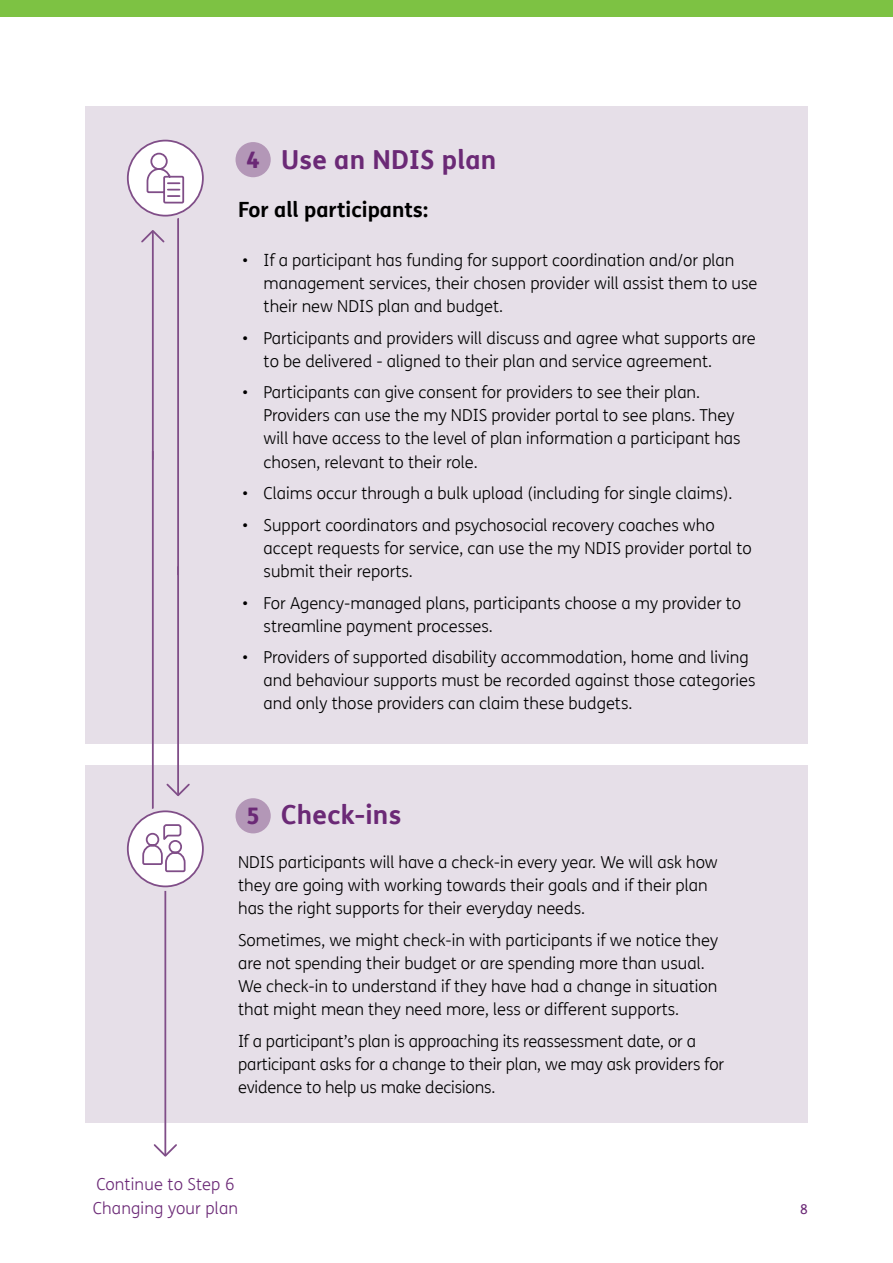
<style>
.page{position:relative;width:893px;height:1263px;background:#fff}
.page>*{position:absolute;margin:0;border:0;box-sizing:border-box;transform-origin:0 0}
.t1{font:700 26.25px "FS Me Pro";letter-spacing:.01em;color:#6b2976}
.t2{font:800 22.8px "FS Me Pro";color:#6b2976}
.t3{font:700 21px "FS Me Pro";color:#000}
.Body{font:300 16.5px/23.1px "FS Me Pro";color:#000}
.t4{font:300 16.5px/23.1px "FS Me Pro";letter-spacing:.01em;color:#6b2976}
.Page_footer{font:13.5px "FS Me Pro";color:#6b2976}
</style>
<div class="page">
<div style="left:0;top:0;width:893px;height:17px;background:#7dc243"></div>
<div style="left:85px;top:106px;width:723px;height:638px;background:#e6dfe8"></div>
<div style="left:236px;top:142px;width:35px;height:35px;background:#b397b7;border-radius:50%"></div>
<div style="left:85px;top:766px;width:723px;height:357px;background:#e6dfe8"></div>
<hr style="left:164px;top:842px;width:2px;height:313px;background:#804e88">
<svg style="left:153px;top:1142px;width:24px;height:15px"></svg>
<hr style="left:177px;top:197px;width:2px;height:378px;background:#804e88">
<hr style="left:177px;top:566px;width:2px;height:229px;background:#804e88">
<svg style="left:166px;top:782px;width:24px;height:15px"></svg>
<hr style="left:152px;top:451px;width:2px;height:404px;background:#804e88">
<hr style="left:152px;top:231px;width:2px;height:229px;background:#804e88">
<svg style="left:141px;top:230px;width:24px;height:14px"></svg>
<div style="left:123px;top:136px;width:84px;height:84px;border:9px solid #e6dfe8;border-radius:50%"></div>
<div style="left:128px;top:141px;width:75px;height:75px;background:#fff;border-radius:50%"></div>
<svg style="left:146px;top:152px;width:39px;height:52px"></svg>
<div style="left:127px;top:140px;width:77px;height:77px;border:2px solid #804e88;border-radius:50%"></div>
<div style="left:123px;top:807px;width:84px;height:84px;border:9px solid #e6dfe8;border-radius:50%"></div>
<div style="left:128px;top:811px;width:75px;height:75px;background:#fff;border-radius:50%"></div>
<svg style="left:142px;top:824px;width:44px;height:49px"></svg>
<div style="left:127px;top:810px;width:77px;height:77px;border:2px solid #804e88;border-radius:50%"></div>
<div style="left:236px;top:798px;width:35px;height:35px;background:#b397b7;border-radius:50%"></div>
<h3 class="t1" style="left:238px;top:139px;width:260px">4. Use an NDIS plan</h3>
<h4 class="t3" style="left:238px;top:193px;width:191px">For all participants:</h4>
<p class="Body" style="left:264px;top:248px;width:495px;text-indent:-21px">• If a participant has funding for support coordination and/or plan management services, their chosen provider will assist them to use their new NDIS plan and budget.</p>
<p class="Body" style="left:264px;top:326px;width:494px;text-indent:-21px">• Participants and providers will discuss and agree what supports are to be delivered - aligned to their plan and service agreement.</p>
<p class="Body" style="left:264px;top:380px;width:478px;text-indent:-21px">• Participants can give consent for providers to see their plan.<br>Providers can use the my NDIS provider portal to see plans. They will have access to the level of plan information a participant has chosen, relevant to their role.</p>
<p class="Body" style="left:242px;top:481px;width:492px">• Claims occur through a bulk upload (including for single claims).</p>
<p class="Body" style="left:264px;top:513px;width:490px;text-indent:-21px">• Support coordinators and psychosocial recovery coaches who accept requests for service, can use the my NDIS provider portal to submit their reports.</p>
<p class="Body" style="left:264px;top:591px;width:479px;text-indent:-21px">• For Agency-managed plans, participants choose a my provider to streamline payment processes.</p>
<p class="Body" style="left:264px;top:645px;width:493px;text-indent:-21px">• Providers of supported disability accommodation, home and living and behaviour supports must be recorded against those categories and only those providers can claim these budgets.</p>
<p class="t2" style="left:246px;top:142px;width:15px">4</p>
<h3 class="t1" style="left:238px;top:794px;width:165px">5. Check-ins</h3>
<p class="Body" style="left:238px;top:850px;width:481px">NDIS participants will have a check-in every year. We will ask how they are going with working towards their goals and if their plan has the right supports for their everyday needs.</p>
<p class="Body" style="left:238px;top:928px;width:481px">Sometimes, we might check-in with participants if we notice they are not spending their budget or are spending more than usual.<br>We check-in to understand if they have had a change in situation that might mean they need more, less or different supports.</p>
<p class="Body" style="left:238px;top:1029px;width:488px">If a participant’s plan is approaching its reassessment date, or a participant asks for a change to their plan, we may ask providers for evidence to help us make decisions.</p>
<p class="t2" style="left:246px;top:798px;width:15px">5</p>
<h3 class="t4" style="left:93px;top:1173px;width:147px">Continue to Step 6<br>Changing your plan</h3>
<p class="Page_footer" style="left:800px;top:1199px;width:9px">8</p>
</div>
